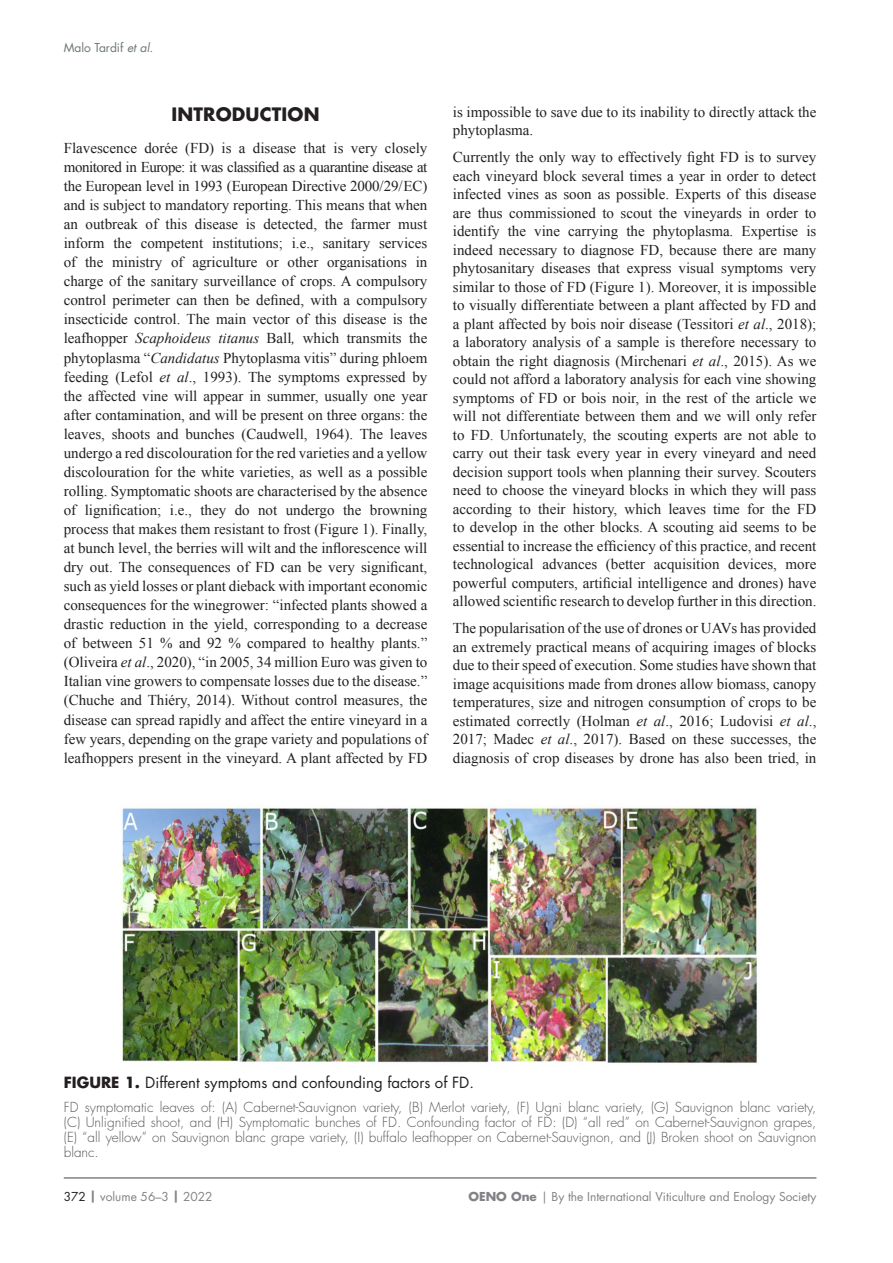
<style>
.page{position:relative;width:893px;height:1263px;background:#fff}
.page>*{position:absolute;margin:0;border:0;box-sizing:border-box;transform-origin:0 0}
.CORPS_TITRE_1-chapit{font:700 18px "Futura Std";letter-spacing:.01em;color:#231f20}
.CORPS_texte_courant{font:15px/19px "Times New Roman";color:#231f20;text-align:justify}
.CORPS_FIGURE-Titre5{font:15px "Futura Std";color:#231f20}
.CORPS_FIGURE_Titre7{font:300 13.5px/15px "Futura Std";color:#57585a;text-align:justify}
.t1{font:12px "Futura Std";color:#808285}
.t2{font:12px "Futura Std";color:#6b7771}
.s1{font-style:italic}
.s2{color:#f00}
.s3{font-weight:700}
.s4{color:#231f20}
</style>
<div class="page">
<hr style="left:64px;top:1177px;width:752px;height:2px;background:#808285">
<img style="left:120px;top:804px;width:639px;height:259px">
<p class="t2" style="left:64px;top:40px;width:91px">Malo Tardif <span class="s1">et al.</span></p>
<p class="CORPS_TITRE_1-chapit" style="left:171px;top:102px;width:150px">INTRODUCTION</p>
<p class="CORPS_texte_courant" style="left:64px;top:138px;width:365px">Flavescence dorée (FD) is a disease that is very closely monitored in Europe: it was classified as a quarantine disease at the European level in 1993 (European Directive 2000/29/ EC) and is subject to mandatory reporting. This means that when an outbreak of this disease is detected, the farmer must inform the competent institutions; i.e., sanitary services of the ministry of agriculture or other organisations in charge of the sanitary surveillance of crops. A compulsory control perimeter can then be defined, with a compulsory insecticide control. The main vector of this disease is the leafhopper <span class="s1">Scaphoideus titanus</span> Ball<span class="s1">,</span> which transmits the phytoplasma “<span class="s1">Candidatus</span> Phytoplasma vitis” during phloem feeding (Lefol <span class="s1">et al</span>., 1993). The symptoms expressed by the affected vine will appear in summer, usually one year after contamination, and will be present on three organs: the leaves, shoots and bunches (Caudwell, 1964). The leaves undergo a red discolouration for the red varieties and a yellow discolouration for the white varieties, as well as a possible rolling. Symptomatic shoots are characterised by the absence of lignification; i.e., they do not undergo the browning process that makes them resistant to frost (Figure 1). Finally, at bunch level, the berries will wilt and the inflorescence will dry out. The consequences of FD can be very significant, such as yield losses or plant dieback with important economic consequences for the winegrower: “infected plants showed a drastic reduction in the yield, corresponding to a decrease of between 51 % and 92 % compared to healthy plants.” (Oliveira <span class="s1">et al</span>., 2020), “in 2005, 34 million Euro was given to Italian vine growers to compensate losses due to the disease.” (Chuche and Thiéry, 2014). Without control measures, the disease can spread rapidly and affect the entire vineyard in a few years, depending on the grape variety and populations of leafhoppers present in the vineyard. A plant affected by FD</p>
<p class="CORPS_texte_courant" style="left:453px;top:102px;width:365px;line-height:18.5px">is impossible to save due to its inability to directly attack the phytoplasma.</p>
<p class="CORPS_texte_courant" style="left:453px;top:148px;width:365px;line-height:18.5px">Currently the only way to effectively fight FD is to survey each vineyard block several times a year in order to detect infected vines as soon as possible. Experts of this disease are thus commissioned to scout the vineyards in order to identify the vine carrying the phytoplasma. Expertise is indeed necessary to diagnose FD, because there are many phytosanitary diseases that express visual symptoms very similar to those of FD (Figure 1). Moreover, it is impossible to visually differentiate between a plant affected by FD and a plant affected by bois noir disease (Tessitori <span class="s1">et al</span>., 2018); a laboratory analysis of a sample is therefore necessary to obtain the right diagnosis (Mirchenari <span class="s1">et al</span>., 2015). As we could not afford a laboratory analysis for each vine showing symptoms of FD or bois noir, in the rest of the article we will not differentiate between them and we will only refer to FD<span class="s2">.</span> Unfortunately, the scouting experts are not able to carry out their task every year in every vineyard and need decision support tools when planning their survey. Scouters need to choose the vineyard blocks in which they will pass according to their history, which leaves time for the FD to develop in the other blocks. A scouting aid seems to be essential to increase the efficiency of this practice, and recent technological advances (better acquisition devices, more powerful computers, artificial intelligence and drones) have allowed scientific research to develop further in this direction.</p>
<p class="CORPS_texte_courant" style="left:453px;top:619px;width:365px;line-height:18.5px">The popularisation of the use of drones or UAVs has provided an extremely practical means of acquiring images of blocks due to their speed of execution. Some studies have shown that image acquisitions made from drones allow biomass, canopy temperatures, size and nitrogen consumption of crops to be estimated correctly (Holman <span class="s1">et al</span>., 2016; Ludovisi <span class="s1">et al</span>., 2017; Madec <span class="s1">et al</span>., 2017). Based on these successes, the diagnosis of crop diseases by drone has also been tried, in</p>
<p class="CORPS_FIGURE-Titre5" style="left:64px;top:1073px;width:412px"><span class="s3">FIGURE 1.</span> Different symptoms and confounding factors of FD.</p>
<p class="CORPS_FIGURE_Titre7" style="left:64px;top:1100px;width:754px">FD symptomatic leaves of: (A) Cabernet-Sauvignon variety, (B) Merlot variety, (F) Ugni blanc variety, (G) Sauvignon blanc variety, (C) Unlignified shoot, and (H) Symptomatic bunches of FD. Confounding factor of FD: (D) “all red” on Cabernet-Sauvignon grapes, (E) “all yellow” on Sauvignon blanc grape variety, (I) buffalo leafhopper on Cabernet-Sauvignon, and (J) Broken shoot on Sauvignon blanc.</p>
<p class="t1" style="left:64px;top:1188px;width:150px"><span class="s4">372</span> <span class="s3">|</span> volume 56–3 <span class="s3">|</span> 2022</p>
<p class="t1" style="left:468px;top:1188px;width:349px"><span class="s3">OENO One</span> | By the International Viticulture and Enology Society</p>
</div>
